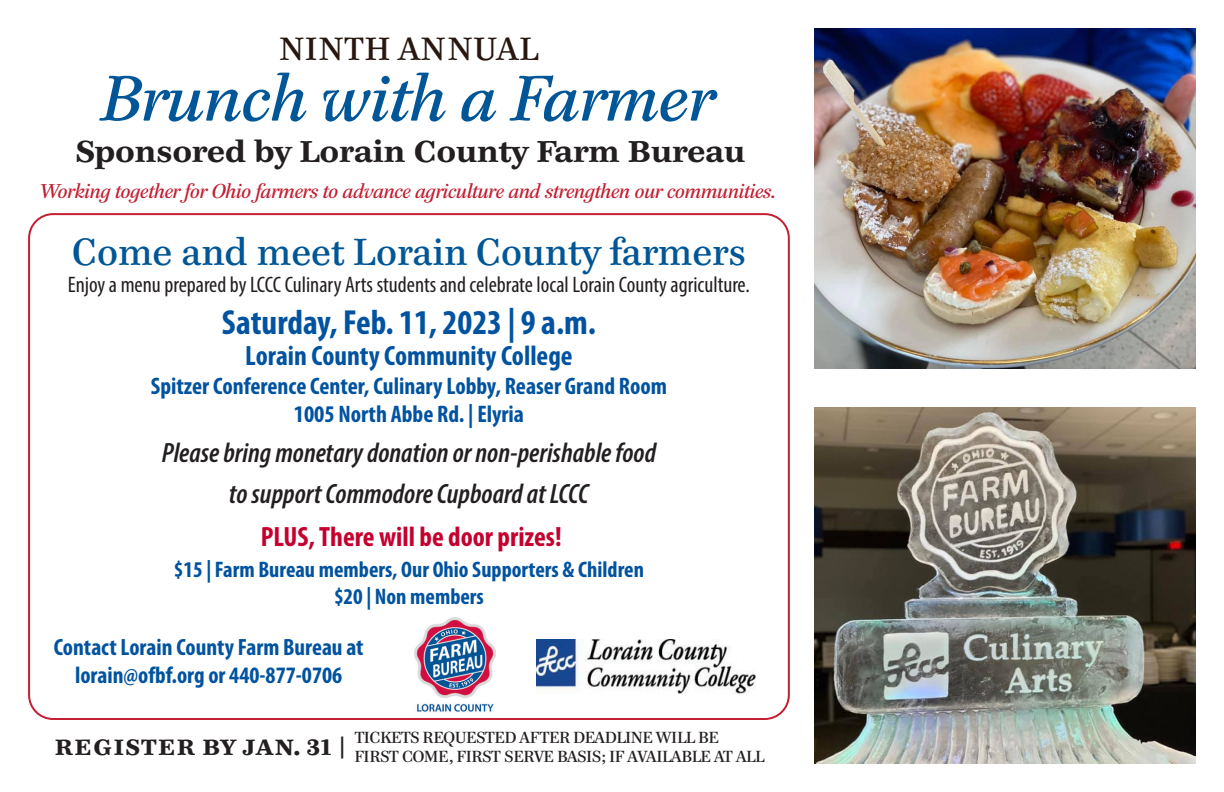
<style>
.page{position:relative;width:1224px;height:792px;background:#fff}
.page>*{position:absolute;margin:0;border:0;box-sizing:border-box;transform-origin:0 0}
.t1{font:italic 64px "Paperback 12";color:#005696}
.t2{font:37.6px "Paperback 12";color:#005696}
.t3{font:700 condensed 35px "Myriad Pro";color:#0153a0}
.t4{font:32px "Paperback 12";letter-spacing:.05em;color:#27170f}
.t5{font:700 30px "Paperback 9";color:#231f20}
.t6{font:italic 600 condensed 28px "Myriad Pro";color:#231f20}
.t7{font:700 condensed 28px "Myriad Pro";color:#0153a0}
.t8{font:700 condensed 28px "Myriad Pro";color:#c5002e}
.t9{font:700 condensed 24px "Myriad Pro";color:#0153a0}
.t10{font:700 condensed 23.6px "Myriad Pro";color:#0153a0}
.t11{font:condensed 22.6px "Myriad Pro";color:#231f20}
.t12{font:700 condensed 22.6px "Myriad Pro";color:#0153a0}
.t13{font:700 22px "Paperback 6";letter-spacing:.06em;color:#231f20}
.t14{font:italic 20px "Paperback 24";color:#c21f32}
.t15{font:16px "Paperback 24";color:#231f20}
</style>
<div class="page">
<img style="left:414px;top:617px;width:81px;height:96px">
<img style="left:537px;top:639px;width:218px;height:54px">
<img style="left:815px;top:407px;width:380px;height:356px">
<img style="left:815px;top:29px;width:380px;height:340px">
<p class="t4" style="left:280px;top:29px;width:260px">NINTH ANNUAL</p>
<p class="t1" style="left:102px;top:60px;width:615px">Brunch with a Farmer</p>
<p class="t5" style="left:75px;top:132px;width:671px">Sponsored by Lorain County Farm Bureau</p>
<p class="t14" style="left:42px;top:179px;width:736px">Working together for Ohio farmers to advance agriculture and strengthen our communities.</p>
<p class="t2" style="left:72px;top:229px;width:675px">Come and meet Lorain County farmers</p>
<p class="t11" style="left:68px;top:271px;width:683px">Enjoy a menu prepared by LCCC Culinary Arts students and celebrate local Lorain County agriculture.</p>
<p class="t3" style="left:222px;top:300px;width:376px">Saturday, Feb. 11, 2023 | 9 a.m.</p>
<p class="t7" style="left:245px;top:338px;width:329px">Lorain County Community College</p>
<p class="t9" style="left:151px;top:371px;width:518px">Spitzer Conference Center, Culinary Lobby, Reaser Grand Room</p>
<p class="t9" style="left:294px;top:399px;width:232px">1005 North Abbe Rd. | Elyria</p>
<p class="t6" style="left:162px;top:436px;width:496px">Please bring monetary donation or non-perishable food</p>
<p class="t6" style="left:229px;top:477px;width:361px">to support Commodore Cupboard at LCCC</p>
<p class="t8" style="left:261px;top:519px;width:302px">PLUS, There will be door prizes!</p>
<p class="t12" style="left:174px;top:555px;width:472px">$15 | Farm Bureau members, Our Ohio Supporters &amp; Children</p>
<p class="t12" style="left:334px;top:583px;width:151px">$20 | Non members</p>
<p class="t10" style="left:54px;top:632px;width:311px">Contact Lorain County Farm Bureau at</p>
<p class="t10" style="left:75px;top:661px;width:269px">lorain@ofbf.org or 440-877-0706</p>
<p class="t13" style="left:55px;top:733px;width:294px">REGISTER BY JAN. 31 |</p>
<p class="t15" style="left:355px;top:728px;width:366px">TICKETS REQUESTED AFTER DEADLINE WILL BE</p>
<p class="t15" style="left:355px;top:747px;width:411px">FIRST COME, FIRST SERVE BASIS; IF AVAILABLE AT ALL</p>
</div>
